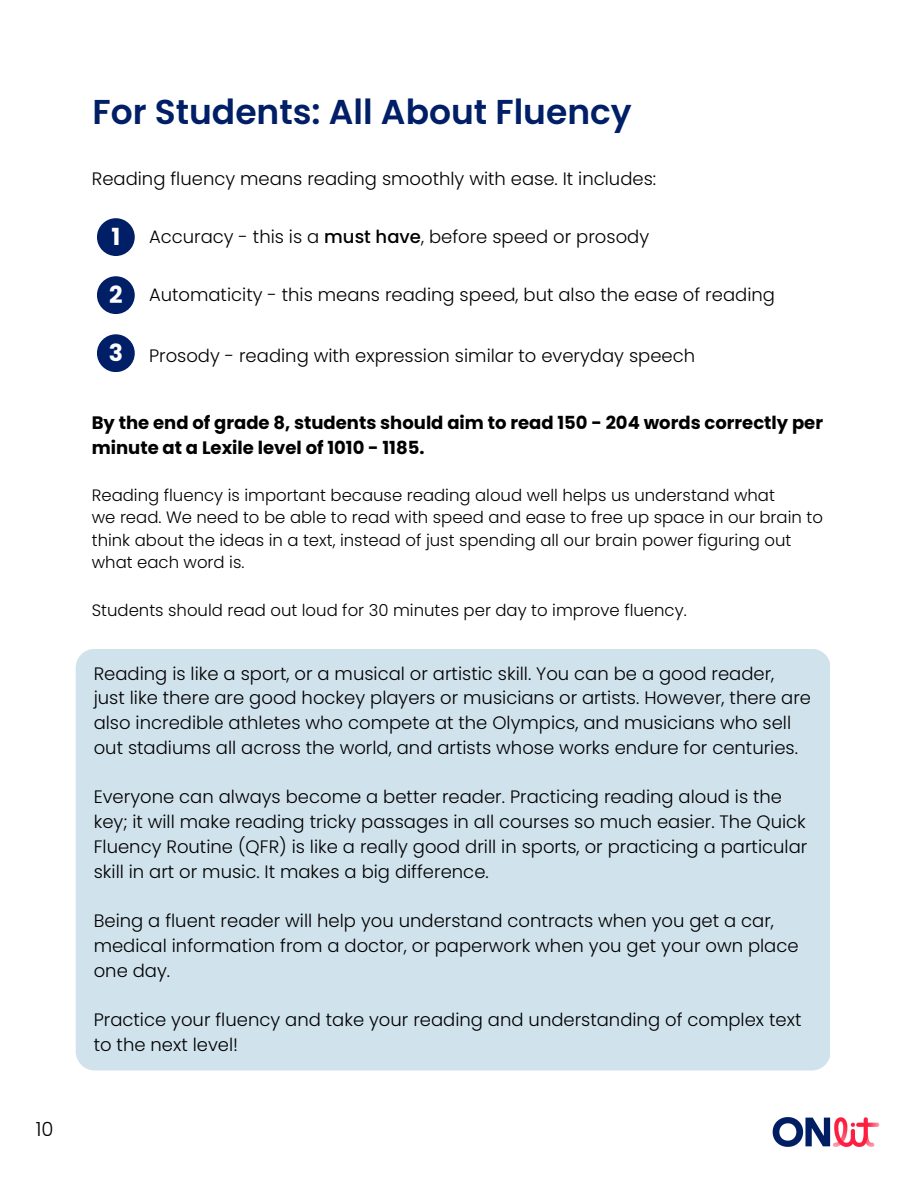
<style>
.page{position:relative;width:918px;height:1188px;background:#fff}
.page>*{position:absolute;margin:0;border:0;box-sizing:border-box;transform-origin:0 0}
.t1{font:600 34.5px "Poppins";color:#001f67}
.t2{font:700 23.55px "Poppins";color:#fff}
.t3{font:300 19.5px "Poppins";color:#000}
.t4{font:300 18px/24.8px "Poppins";color:#000}
.t5{font:700 18px/24.8px "Poppins";color:#000}
.t6{font:300 16.5px/22.5px "Poppins";color:#000}
.s1{font-weight:500}
</style>
<div class="page">
<img style="left:772px;top:1117px;width:108px;height:30px">
<div style="left:97px;top:218px;width:38px;height:38px;background:#001f67;border-radius:50%"></div>
<div style="left:97px;top:276px;width:38px;height:38px;background:#001f67;border-radius:50%"></div>
<div style="left:97px;top:334px;width:38px;height:38px;background:#001f67;border-radius:50%"></div>
<div style="left:76px;top:649px;width:754px;height:422px;background:#d0e2ec"></div>
<p class="t3" style="left:36px;top:1115px;width:19px">10</p>
<p class="t1" style="left:92px;top:88px;width:541px">For Students: All About Fluency</p>
<p class="t4" style="left:92px;top:166px;width:566px">Reading fluency means reading smoothly with ease. It includes:</p>
<p class="t2" style="left:111px;top:221px;width:10px">1</p>
<p class="t4" style="left:149px;top:224px;width:502px">Accuracy - this is a <span class="s1">must have</span>, before speed or prosody</p>
<p class="t2" style="left:109px;top:279px;width:15px">2</p>
<h2 class="t4" style="left:149px;top:282px;width:627px">Automaticity - this means reading speed, but also the ease of reading</h2>
<p class="t2" style="left:109px;top:337px;width:16px">3</p>
<p class="t4" style="left:149px;top:344px;width:548px">Prosody - reading with expression similar to everyday speech</p>
<h1 class="t5" style="left:92px;top:410px;width:733px">By the end of grade 8, students should aim to read 150 - 204 words correctly per minute at a Lexile level of 1010 - 1185.</h1>
<p class="t6" style="left:92px;top:484px;width:685px">Reading fluency is important because reading aloud well helps us understand what</p>
<p class="t6" style="left:92px;top:506px;width:733px">we read. We need to be able to read with speed and ease to free up space in our brain to think about the ideas in a text, instead of just spending all our brain power figuring out what each word is.</p>
<p class="t6" style="left:92px;top:599px;width:596px">Students should read out loud for 30 minutes per day to improve fluency.</p>
<p class="t4" style="left:94px;top:661px;width:682px">Reading is like a sport, or a musical or artistic skill. You can be a good reader,</p>
<p class="t4" style="left:94px;top:686px;width:719px">just like there are good hockey players or musicians or artists. However, there are also incredible athletes who compete at the Olympics, and musicians who sell out stadiums all across the world, and artists whose works endure for centuries.</p>
<p class="t4" style="left:94px;top:785px;width:715px">Everyone can always become a better reader. Practicing reading aloud is the key; it will make reading tricky passages in all courses so much easier. The Quick Fluency Routine (QFR) is like a really good drill in sports, or practicing a particular skill in art or music. It makes a big difference.</p>
<p class="t4" style="left:94px;top:908px;width:706px">Being a fluent reader will help you understand contracts when you get a car, medical information from a doctor, or paperwork when you get your own place one day.</p>
<p class="t4" style="left:94px;top:1007px;width:709px">Practice your fluency and take your reading and understanding of complex text to the next level!</p>
</div>
